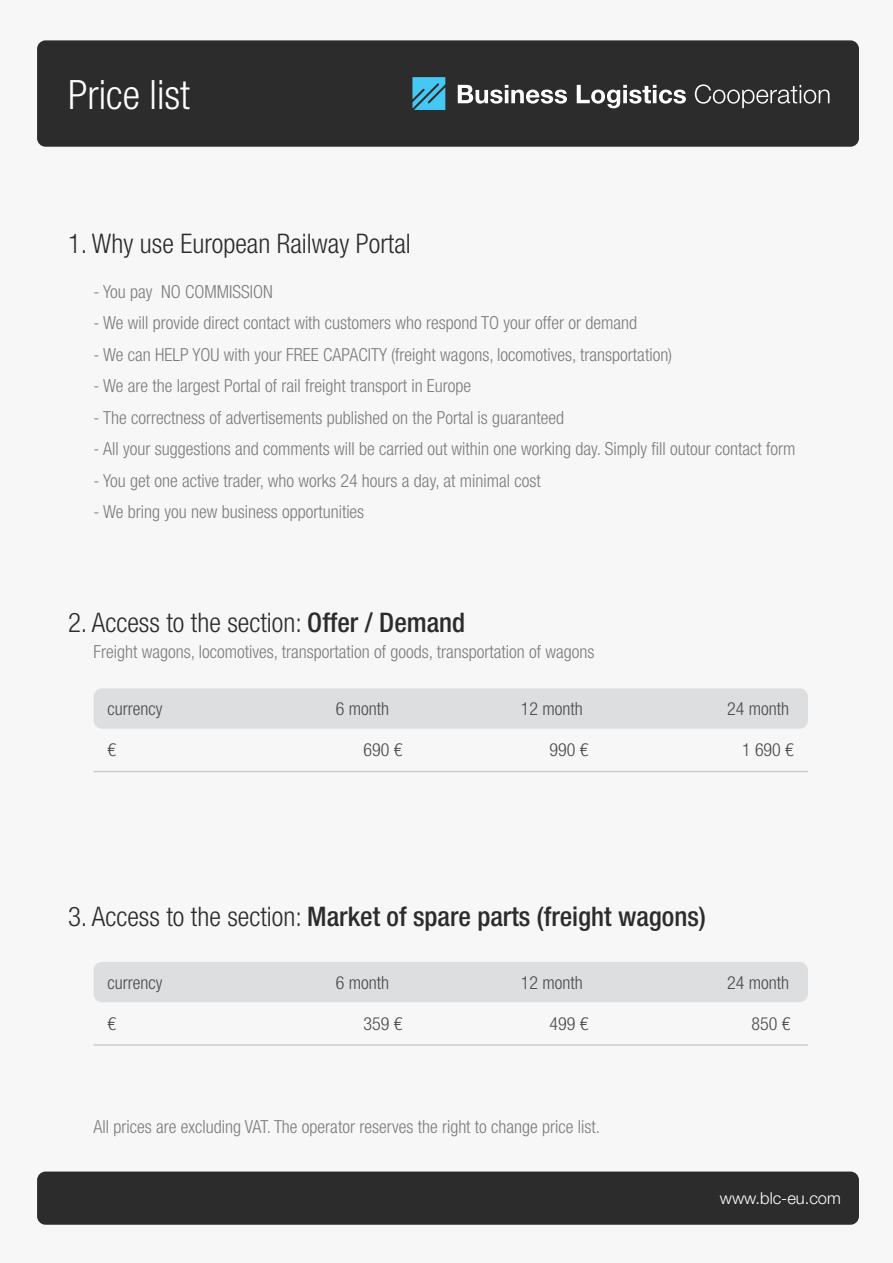
<style>
.page{position:relative;width:893px;height:1263px;background:#f7f7f7}
.page>*{position:absolute;margin:0;border:0;box-sizing:border-box;transform-origin:0 0}
.t1{font:300 condensed 40.5px "Helvetica Neue LT Pro";color:#fff}
.t2{font:300 condensed 27px "Helvetica Neue LT Pro";color:#2c2c2c}
.t3{font:500 condensed 27px "Helvetica Neue LT Pro";color:#2c2c2c}
.t4{font:300 condensed 18px "Helvetica Neue LT Pro";color:#7a7c7f}
.t5{font:300 condensed 18px "Helvetica Neue LT Pro";color:#494a4b}
.t6{font:300 16.5px "Helvetica Neue LT Pro";color:#fff}
.s1{font-weight:500}
.s2{font-weight:300}
</style>
<div class="page">
<div style="left:37px;top:40px;width:822px;height:107px;background:#2c2c2c;border-radius:9px"></div>
<div style="left:94px;top:688px;width:714px;height:41px;background:#dddee0;border-radius:9px"></div>
<div style="left:94px;top:962px;width:714px;height:40px;background:#dddee0;border-radius:9px"></div>
<div style="left:37px;top:1171px;width:822px;height:54px;background:#2c2c2c;border-radius:9px"></div>
<svg style="left:412px;top:77px;width:33px;height:33px"></svg>
<svg style="left:458px;top:85px;width:109px;height:19px"></svg>
<svg style="left:577px;top:85px;width:109px;height:23px"></svg>
<svg style="left:695px;top:84px;width:134px;height:24px"></svg>
<hr style="left:94px;top:771px;width:714px;height:1px;background:#cbccce">
<hr style="left:94px;top:1044px;width:714px;height:2px;background:#cbccce">
<p class="t1" style="left:68px;top:71px;width:124px">Price list</p>
<p class="t2" style="left:68px;top:228px;width:344px">1. Why use European Railway Portal</p>
<p class="t4" style="left:94px;top:281px;width:181px">- You pay NO COMMISSION</p>
<p class="t4" style="left:94px;top:313px;width:545px">- We will provide direct contact with customers who respond TO your offer or demand</p>
<p class="t4" style="left:94px;top:344px;width:580px">- We can HELP YOU with your FREE CAPACITY (freight wagons, locomotives, transportation)</p>
<p class="t4" style="left:94px;top:376px;width:379px">- We are the largest Portal of rail freight transport in Europe</p>
<p class="t4" style="left:94px;top:407px;width:472px">- The correctness of advertisements published on the Portal is guaranteed</p>
<p class="t4" style="left:94px;top:439px;width:703px">- All your suggestions and comments will be carried out within one working day. Simply fill outour contact form</p>
<p class="t4" style="left:94px;top:470px;width:449px">- You get one active trader, who works 24 hours a day, at minimal cost</p>
<p class="t4" style="left:94px;top:502px;width:272px">- We bring you new business opportunities</p>
<p class="t2" style="left:68px;top:607px;width:399px">2. Access to the section: <span class="s1">Offer / Demand</span></p>
<p class="t4" style="left:94px;top:641px;width:503px">Freight wagons, locomotives, transportation of goods, transportation of wagons</p>
<p class="t5" style="left:107px;top:698px;width:56px">currency</p>
<p class="t5" style="left:336px;top:698px;width:55px">6 month</p>
<p class="t5" style="left:521px;top:698px;width:63px">12 month</p>
<p class="t5" style="left:727px;top:698px;width:63px">24 month</p>
<p class="t5" style="left:107px;top:739px;width:10px">€</p>
<p class="t5" style="left:364px;top:739px;width:40px">690 €</p>
<p class="t5" style="left:550px;top:739px;width:40px">990 €</p>
<p class="t5" style="left:742px;top:739px;width:53px">1 690 €</p>
<p class="t3" style="left:68px;top:901px;width:639px"><span class="s2">3. Access to the section:</span> Market of spare parts (freight wagons)</p>
<p class="t5" style="left:107px;top:972px;width:56px">currency</p>
<p class="t5" style="left:336px;top:972px;width:55px">6 month</p>
<p class="t5" style="left:521px;top:972px;width:63px">12 month</p>
<p class="t5" style="left:727px;top:972px;width:63px">24 month</p>
<p class="t5" style="left:107px;top:1013px;width:10px">€</p>
<p class="t5" style="left:364px;top:1013px;width:40px">359 €</p>
<p class="t5" style="left:550px;top:1013px;width:40px">499 €</p>
<p class="t5" style="left:752px;top:1013px;width:40px">850 €</p>
<p class="t4" style="left:94px;top:1117px;width:508px">All prices are excluding VAT. The operator reserves the right to change price list.</p>
<p class="t6" style="left:720px;top:1188px;width:123px">www.blc-eu.com</p>
</div>
